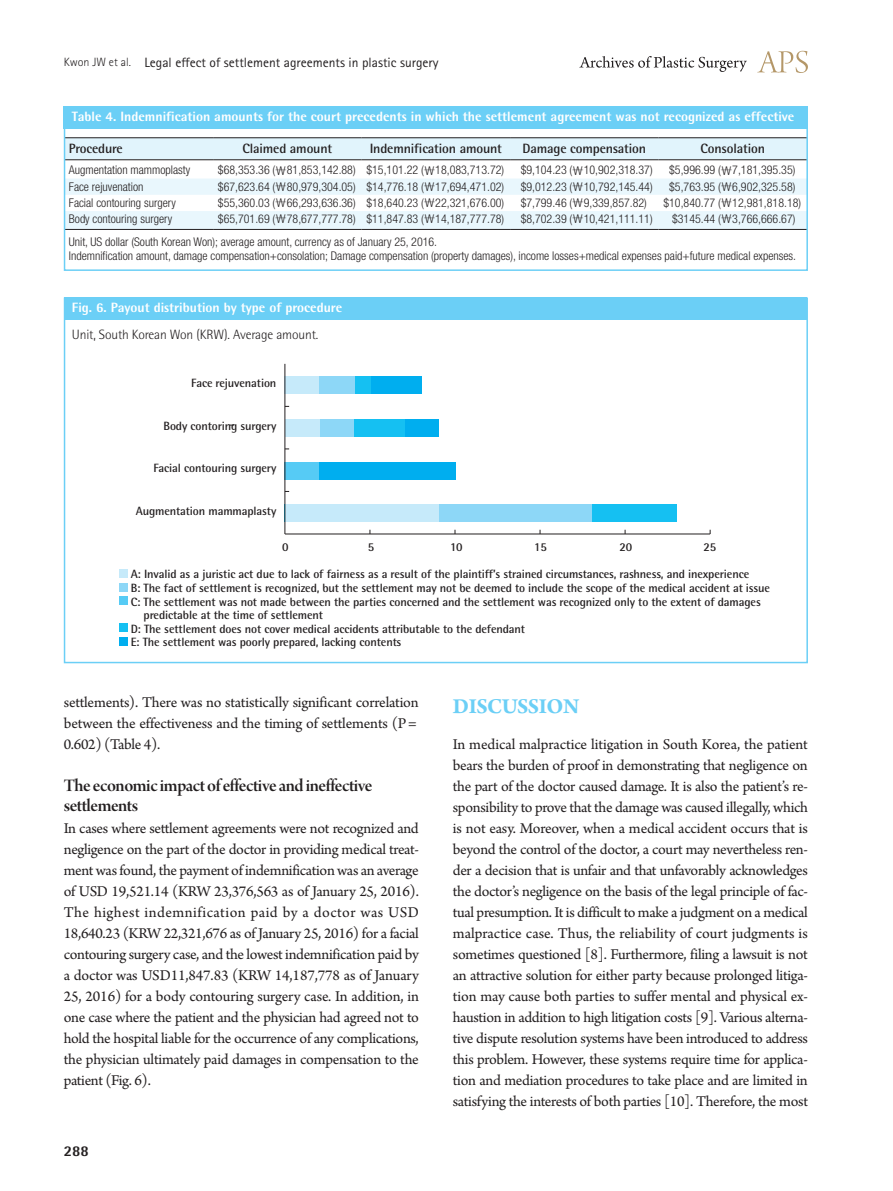
<style>
.page{position:relative;width:893px;height:1191px;background:#fff}
.page>*{position:absolute;margin:0;border:0;box-sizing:border-box;transform-origin:0 0}
.대제목{font:700 22.5px "Arno Pro";letter-spacing:-.02em;color:#6bcff6}
.중제목{font:18.75px/19.6px "Arno Pro Smbd Display";letter-spacing:-.02em;color:#231f20}
.본문_0{font:15.75px/21px "Arno Pro";letter-spacing:-.015em;color:#231f20;text-align:justify}
.t1{font:800 15px "Rotis Semi Sans Std";color:#231f20}
.표그림제목{font:800 13.5px "Rotis Semi Sans Std";color:#fff}
.표열제목{font:700 13.5px "Rotis Semi Sans Std";letter-spacing:-.01em;color:#231f20}
.t2{font:13.5px "Rotis Sans Serif Std";color:#231f20}
.그림설명{font:300 13.5px "Rotis Semi Sans Std";letter-spacing:-.01em;color:#231f20}
.표본문{font:300 condensed 12px "Helvetica Neue LT Std";color:#231f20}
.그림지문{font:700 12px/13.5px "Rotis Semi Sans Std";letter-spacing:-.01em;color:#231f20}
.s1{font-weight:300;font-size:12px}
.s2{font-family:"Dotum";font-weight:400;font-stretch:normal}
</style>
<div class="page">
<svg style="left:757px;top:51px;width:51px;height:22px"></svg>
<svg style="left:579px;top:56px;width:168px;height:16px"></svg>
<svg style="left:67px;top:138px;width:738px;height:91px"></svg>
<hr style="left:65px;top:229px;width:148px;height:1px;background:#231f20">
<hr style="left:213px;top:229px;width:149px;height:1px;background:#231f20">
<hr style="left:362px;top:229px;width:148px;height:1px;background:#231f20">
<hr style="left:510px;top:229px;width:149px;height:1px;background:#231f20">
<hr style="left:659px;top:229px;width:148px;height:1px;background:#231f20">
<hr style="left:65px;top:137px;width:148px;height:1px;background:#231f20">
<hr style="left:213px;top:137px;width:149px;height:1px;background:#231f20">
<hr style="left:362px;top:137px;width:148px;height:1px;background:#231f20">
<hr style="left:510px;top:137px;width:149px;height:1px;background:#231f20">
<hr style="left:659px;top:137px;width:148px;height:1px;background:#231f20">
<hr style="left:65px;top:159px;width:148px;height:1px;background:#231f20">
<hr style="left:213px;top:159px;width:149px;height:1px;background:#231f20">
<hr style="left:362px;top:159px;width:148px;height:1px;background:#231f20">
<hr style="left:510px;top:159px;width:149px;height:1px;background:#231f20">
<hr style="left:659px;top:159px;width:148px;height:1px;background:#231f20">
<div style="left:64px;top:106px;width:744px;height:23px;background:#6bcff6"></div>
<div style="left:64px;top:106px;width:744px;height:165px;border:2px solid #6bcff6"></div>
<div style="left:285px;top:376px;width:137px;height:17px;background:#00aeef"></div>
<div style="left:285px;top:419px;width:153px;height:17px;background:#00aeef"></div>
<div style="left:285px;top:419px;width:120px;height:17px;background:#15c0f2"></div>
<div style="left:285px;top:419px;width:68px;height:17px;background:#8dd7f7"></div>
<div style="left:285px;top:419px;width:34px;height:17px;background:#c6eafa"></div>
<div style="left:285px;top:462px;width:170px;height:17px;background:#00aeef"></div>
<div style="left:285px;top:376px;width:86px;height:17px;background:#15c0f2"></div>
<div style="left:285px;top:462px;width:34px;height:17px;background:#56cbf5"></div>
<div style="left:285px;top:504px;width:392px;height:17px;background:#15c0f2"></div>
<div style="left:285px;top:376px;width:69px;height:17px;background:#8dd7f7"></div>
<div style="left:285px;top:504px;width:306px;height:17px;background:#8dd7f7"></div>
<div style="left:285px;top:376px;width:34px;height:17px;background:#c6eafa"></div>
<div style="left:285px;top:504px;width:153px;height:17px;background:#c6eafa"></div>
<div style="left:64px;top:297px;width:743px;height:23px;background:#6bcff6"></div>
<div style="left:64px;top:297px;width:744px;height:366px;border:2px solid #6bcff6"></div>
<div style="left:119px;top:570px;width:9px;height:8px;background:#c6eafa"></div>
<div style="left:119px;top:583px;width:9px;height:9px;background:#8dd7f7"></div>
<div style="left:119px;top:597px;width:9px;height:8px;background:#56cbf5"></div>
<div style="left:119px;top:624px;width:9px;height:8px;background:#15c0f2"></div>
<div style="left:119px;top:637px;width:9px;height:9px;background:#00aeef"></div>
<hr style="left:285px;top:364px;width:1px;height:170px;background:#231f20">
<hr style="left:285px;top:533px;width:425px;height:1px;background:#231f20">
<p class="t2" style="left:64px;top:54px;width:376px"><span class="s1">Kwon JW et al.</span> Legal effect of settlement agreements in plastic surgery</p>
<p class="표그림제목" style="left:72px;top:108px;width:724px">Table 4. Indemnification amounts for the court precedents in which the settlement agreement was not recognized as effective</p>
<p class="표열제목" style="left:69px;top:141px;width:55px">Procedure</p>
<p class="표열제목" style="left:242px;top:141px;width:91px">Claimed amount</p>
<p class="표열제목" style="left:370px;top:141px;width:134px">Indemnification amount</p>
<p class="표열제목" style="left:523px;top:141px;width:125px">Damage compensation</p>
<p class="표열제목" style="left:701px;top:141px;width:66px">Consolation</p>
<p class="표본문" style="left:69px;top:163px;width:123px">Augmentation mammoplasty</p>
<p class="표본문" style="left:218px;top:163px;width:139px">$68,353.36 (<span class="s2">₩</span>81,853,142.88)</p>
<p class="표본문" style="left:366px;top:163px;width:139px">$15,101.22 (<span class="s2">₩</span>18,083,713.72)</p>
<p class="표본문" style="left:521px;top:163px;width:134px">$9,104.23 (<span class="s2">₩</span>10,902,318.37)</p>
<p class="표본문" style="left:669px;top:163px;width:128px">$5,996.99 (<span class="s2">₩</span>7,181,395.35)</p>
<p class="표본문" style="left:69px;top:179px;width:76px">Face rejuvenation</p>
<p class="표본문" style="left:218px;top:179px;width:139px">$67,623.64 (<span class="s2">₩</span>80,979,304.05)</p>
<p class="표본문" style="left:366px;top:179px;width:139px">$14,776.18 (<span class="s2">₩</span>17,694,471.02)</p>
<p class="표본문" style="left:521px;top:179px;width:134px">$9,012.23 (<span class="s2">₩</span>10,792,145.44)</p>
<p class="표본문" style="left:669px;top:179px;width:128px">$5,763.95 (<span class="s2">₩</span>6,902,325.58)</p>
<p class="표본문" style="left:69px;top:196px;width:109px">Facial contouring surgery</p>
<p class="표본문" style="left:218px;top:196px;width:139px">$55,360.03 (<span class="s2">₩</span>66,293,636.36)</p>
<p class="표본문" style="left:366px;top:196px;width:139px">$18,640.23 (<span class="s2">₩</span>22,321,676.00)</p>
<p class="표본문" style="left:521px;top:196px;width:128px">$7,799.46 (<span class="s2">₩</span>9,339,857.82)</p>
<p class="표본문" style="left:663px;top:196px;width:139px">$10,840.77 (<span class="s2">₩</span>12,981,818.18)</p>
<p class="표본문" style="left:69px;top:212px;width:105px">Body contouring surgery</p>
<p class="표본문" style="left:218px;top:212px;width:139px">$65,701.69 (<span class="s2">₩</span>78,677,777.78)</p>
<p class="표본문" style="left:366px;top:212px;width:139px">$11,847.83 (<span class="s2">₩</span>14,187,777.78)</p>
<p class="표본문" style="left:521px;top:212px;width:134px">$8,702.39 (<span class="s2">₩</span>10,421,111.11)</p>
<p class="표본문" style="left:672px;top:212px;width:125px">$3145.44 (<span class="s2">₩</span>3,766,666.67)</p>
<p class="표본문" style="left:69px;top:235px;width:370px">Unit, US dollar (South Korean Won); average amount, currency as of January 25, 2016.</p>
<p class="표본문" style="left:69px;top:249px;width:729px">Indemnification amount, damage compensation+consolation; Damage compensation (property damages), income losses+medical expenses paid+future medical expenses.</p>
<p class="표그림제목" style="left:72px;top:299px;width:272px">Fig. 6. Payout distribution by type of procedure</p>
<p class="그림설명" style="left:72px;top:327px;width:248px">Unit, South Korean Won (KRW). Average amount.</p>
<p class="그림지문" style="left:191px;top:376px;width:87px">Face rejuvenation</p>
<p class="그림지문" style="left:163px;top:419px;width:114px">Body contoring surgery</p>
<p class="그림지문" style="left:153px;top:461px;width:124px">Facial contouring surgery</p>
<p class="그림지문" style="left:136px;top:504px;width:142px">Augmentation mammaplasty</p>
<p class="그림지문" style="left:282px;top:540px;width:8px">0</p>
<p class="그림지문" style="left:368px;top:540px;width:8px">5</p>
<p class="그림지문" style="left:450px;top:540px;width:14px">10</p>
<p class="그림지문" style="left:534px;top:540px;width:14px">15</p>
<p class="그림지문" style="left:620px;top:540px;width:14px">20</p>
<p class="그림지문" style="left:703px;top:540px;width:14px">25</p>
<p class="그림지문" style="left:131px;top:567px;width:620px">A: Invalid as a juristic act due to lack of fairness as a result of the plaintiff’s strained circumstances, rashness, and inexperience</p>
<p class="그림지문" style="left:131px;top:581px;width:641px">B: The fact of settlement is recognized, but the settlement may not be deemed to include the scope of the medical accident at issue</p>
<p class="그림지문" style="left:144px;top:594px;width:619px;text-indent:-13px">C: The settlement was not made between the parties concerned and the settlement was recognized only to the extent of damages predictable at the time of settlement</p>
<p class="그림지문" style="left:131px;top:621px;width:396px">D: The settlement does not cover medical accidents attributable to the defendant</p>
<p class="그림지문" style="left:131px;top:635px;width:272px">E: The settlement was poorly prepared, lacking contents</p>
<p class="본문_0" style="left:64px;top:693px;width:356px;text-align:left">settlements). There was no statistically significant correlation between the effectiveness and the timing of settlements (P =<br>0.602) (Table 4).</p>
<p class="중제목" style="left:64px;top:777px;width:310px">The economic impact of effective and ineffective settlements</p>
<p class="본문_0" style="left:64px;top:819px;width:357px">In cases where settlement agreements were not recognized and negligence on the part of the doctor in providing medical treat&shy;ment was found, the payment of indemnification was an average of USD 19,521.14 (KRW 23,376,563 as of January 25, 2016).<br>The highest indemnification paid by a doctor was USD 18,640.23 (KRW 22,321,676 as of January 25, 2016) for a facial contouring surgery case, and the lowest indemnification paid by a doctor was USD11,847.83 (KRW 14,187,778 as of January 25, 2016) for a body contouring surgery case. In addition, in one case where the patient and the physician had agreed not to hold the hospital liable for the occurrence of any complications, the physician ultimately paid damages in compensation to the patient (Fig. 6).</p>
<p class="t1" style="left:64px;top:1141px;width:27px">288</p>
<p class="대제목" style="left:453px;top:693px;width:128px">DISCUSSION</p>
<p class="본문_0" style="left:453px;top:735px;width:357px">In medical malpractice litigation in South Korea, the patient bears the burden of proof in demonstrating that negligence on the part of the doctor caused damage. It is also the patient’s re&shy;sponsibility to prove that the damage was caused illegally, which is not easy. Moreover, when a medical accident occurs that is beyond the control of the doctor, a court may nevertheless ren&shy;der a decision that is unfair and that unfavorably acknowledges the doctor’s negligence on the basis of the legal principle of fac&shy;tual presumption. It is difficult to make a judgment on a medical malpractice case. Thus, the reliability of court judgments is sometimes questioned [8]. Furthermore, filing a lawsuit is not an attractive solution for either party because prolonged litiga&shy;tion may cause both parties to suffer mental and physical ex&shy;haustion in addition to high litigation costs [9]. Various alterna&shy;tive dispute resolution systems have been introduced to address this problem. However, these systems require time for applica&shy;tion and mediation procedures to take place and are limited in satisfying the interests of both parties [10]. Therefore, the most</p>
</div>
